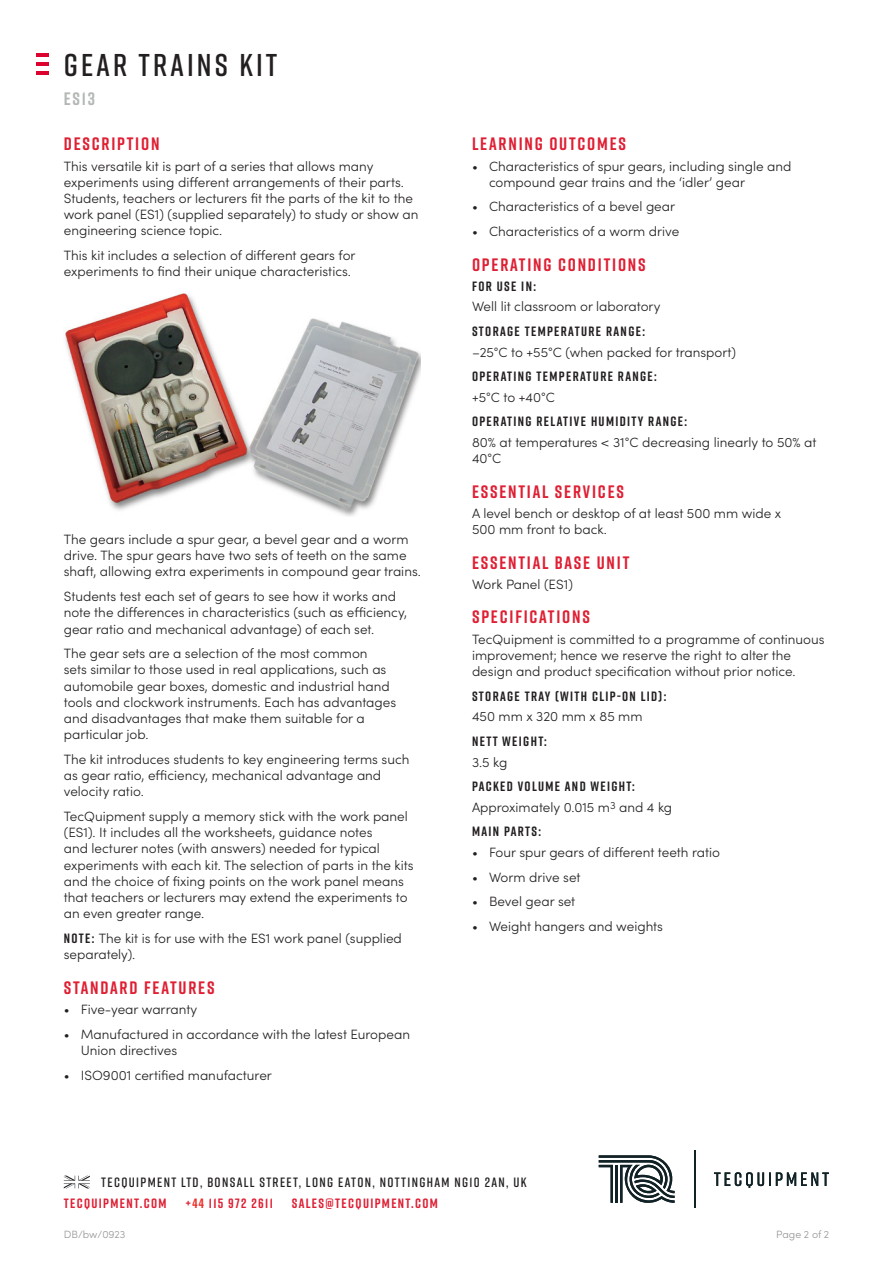
<style>
.page{position:relative;width:893px;height:1263px;background:#fff}
.page>*{position:absolute;margin:0;border:0;box-sizing:border-box;transform-origin:0 0}
.t1{font:600 31.5px "Rift";letter-spacing:.1em;color:#231f20}
.Main_heading{font:700 18px "Rift";letter-spacing:.1em;color:#df1f33}
.t2{font:700 18px "Rift";color:#b4b8b4}
.Body_text{font:300 13.5px/16.2px "Sofia Pro";color:#231f20}
.Bullet_points{font:300 13.5px/16.2px "Sofia Pro";color:#231f20}
.Sub_heading{font:700 13.5px "Rift";letter-spacing:.1em;color:#231f20}
.t3{font:600 13.5px "Rift";letter-spacing:.1em;color:#231f20}
.t4{font:700 13.5px "Rift";letter-spacing:.1em;color:#df1f33}
.t5{font:300 10.5px "Sofia Pro";color:#939598}
.s1{font-family:"Rift";font-weight:700}
.s2{color:#ee2d28}
</style>
<div class="page">
<svg style="left:599px;top:1155px;width:76px;height:48px"></svg>
<svg style="left:714px;top:1172px;width:115px;height:16px"></svg>
<hr style="left:694px;top:1150px;width:1px;height:58px;background:#112226">
<svg style="left:64px;top:1175px;width:26px;height:13px"></svg>
<hr style="left:36px;top:53px;width:13px;height:4px;background:#dd0330">
<hr style="left:36px;top:62px;width:13px;height:4px;background:#dd0330">
<hr style="left:36px;top:71px;width:13px;height:4px;background:#dd0330">
<img style="left:65px;top:293px;width:356px;height:223px">
<h1 class="t1" style="left:64px;top:42px;width:215px">GEAR TRAINS KIT</h1>
<h2 class="t2" style="left:64px;top:86px;width:33px">ES13</h2>
<p class="Main_heading" style="left:64px;top:131px;width:97px">DESCRIPTION</p>
<p class="Body_text" style="left:64px;top:157px;width:356px">This versatile kit is part of a series that allows many experiments using different arrangements of their parts.<br>Students, teachers or lecturers fit the parts of the kit to the work panel (ES1) (supplied separately) to study or show an engineering science topic.</p>
<p class="Body_text" style="left:64px;top:246px;width:293px">This kit includes a selection of different gears for experiments to find their unique characteristics.</p>
<p class="Body_text" style="left:64px;top:530px;width:359px">The gears include a spur gear, a bevel gear and a worm drive. The spur gears have two sets of teeth on the same shaft, allowing extra experiments in compound gear trains.</p>
<p class="Body_text" style="left:64px;top:587px;width:345px">Students test each set of gears to see how it works and note the differences in characteristics (such as efficiency, gear ratio and mechanical advantage) of each set.</p>
<p class="Body_text" style="left:64px;top:645px;width:334px">The gear sets are a selection of the most common<br>sets similar to those used in real applications, such as automobile gear boxes, domestic and industrial hand tools and clockwork instruments. Each has advantages and disadvantages that make them suitable for a particular job.</p>
<p class="Body_text" style="left:64px;top:750px;width:347px">The kit introduces students to key engineering terms such as gear ratio, efficiency, mechanical advantage and velocity ratio.</p>
<p class="Body_text" style="left:64px;top:807px;width:351px">TecQuipment supply a memory stick with the work panel (ES1). It includes all the worksheets, guidance notes<br>and lecturer notes (with answers) needed for typical experiments with each kit. The selection of parts in the kits and the choice of fixing points on the work panel means that teachers or lecturers may extend the experiments to an even greater range.</p>
<p class="Body_text" style="left:64px;top:929px;width:340px"><span class="s1">NOTE:</span> The kit is for use with the ES1 work panel (supplied separately).</p>
<p class="Main_heading" style="left:64px;top:974px;width:152px">STANDARD FEATURES</p>
<p class="Bullet_points" style="left:64px;top:1000px;width:135px">• Five-year warranty</p>
<p class="Bullet_points" style="left:81px;top:1025px;width:331px;text-indent:-17px">• Manufactured in accordance with the latest European<br>Union directives</p>
<p class="Bullet_points" style="left:64px;top:1066px;width:210px">• ISO9001 certified manufacturer</p>
<p class="Main_heading" style="left:472px;top:131px;width:155px">LEARNING OUTCOMES</p>
<p class="Bullet_points" style="left:489px;top:157px;width:304px;text-indent:-17px">• Characteristics of spur gears, including single and compound gear trains and the ‘idler’ gear</p>
<p class="Bullet_points" style="left:472px;top:198px;width:205px">• Characteristics of a bevel gear</p>
<p class="Bullet_points" style="left:472px;top:223px;width:209px">• Characteristics of a worm drive</p>
<p class="Main_heading" style="left:472px;top:251px;width:175px">OPERATING CONDITIONS</p>
<p class="Sub_heading" style="left:472px;top:277px;width:65px">FOR USE IN:</p>
<p class="Body_text" style="left:472px;top:298px;width:190px">Well lit classroom or laboratory</p>
<p class="Sub_heading" style="left:472px;top:322px;width:175px">STORAGE TEMPERATURE RANGE:</p>
<p class="Body_text" style="left:472px;top:343px;width:266px">–25°C to +55°C (when packed for transport)</p>
<p class="Sub_heading" style="left:472px;top:367px;width:186px">OPERATING TEMPERATURE RANGE:</p>
<p class="Body_text" style="left:472px;top:388px;width:84px">+5°C to +40°C</p>
<p class="Sub_heading" style="left:472px;top:412px;width:217px">OPERATING RELATIVE HUMIDITY RANGE:</p>
<p class="Body_text" style="left:472px;top:433px;width:346px">80% at temperatures &lt; 31°C decreasing linearly to 50% at<br>40°C</p>
<p class="Main_heading" style="left:472px;top:478px;width:153px">ESSENTIAL SERVICES</p>
<p class="Body_text" style="left:472px;top:504px;width:311px">A level bench or desktop of at least 500 mm wide x<br>500 mm front to back.</p>
<p class="Main_heading" style="left:472px;top:549px;width:159px">ESSENTIAL BASE UNIT</p>
<p class="Body_text" style="left:472px;top:575px;width:102px">Work Panel (ES1)</p>
<p class="Main_heading" style="left:472px;top:604px;width:119px">SPECIFICATIONS</p>
<p class="Body_text" style="left:472px;top:630px;width:354px">TecQuipment is committed to a programme of continuous improvement; hence we reserve the right to alter the design and product specification without prior notice.</p>
<p class="Sub_heading" style="left:472px;top:686px;width:196px">STORAGE TRAY (WITH CLIP-ON LID):</p>
<p class="Body_text" style="left:472px;top:708px;width:172px">450 mm x 320 mm x 85 mm</p>
<p class="Sub_heading" style="left:472px;top:732px;width:76px">NETT WEIGHT:</p>
<p class="Body_text" style="left:472px;top:753px;width:37px">3.5 kg</p>
<p class="Sub_heading" style="left:472px;top:777px;width:164px">PACKED VOLUME AND WEIGHT:</p>
<p class="Body_text" style="left:472px;top:798px;width:202px">Approximately 0.015 m<sup>3</sup> and 4 kg</p>
<p class="Sub_heading" style="left:472px;top:822px;width:71px">MAIN PARTS:</p>
<p class="Bullet_points" style="left:472px;top:843px;width:250px">• Four spur gears of different teeth ratio</p>
<p class="Bullet_points" style="left:472px;top:868px;width:110px">• Worm drive set</p>
<p class="Bullet_points" style="left:472px;top:893px;width:105px">• Bevel gear set</p>
<p class="Bullet_points" style="left:472px;top:917px;width:193px">• Weight hangers and weights</p>
<p class="t3" style="left:101px;top:1172px;width:427px">TECQUIPMENT LTD, BONSALL STREET, LONG EATON, NOTTINGHAM NG10 2AN, UK</p>
<p class="t4" style="left:64px;top:1193px;width:104px">TECQUIPMENT.COM</p>
<p class="t4" style="left:185px;top:1193px;width:89px">+<span class="s2">44</span> 115 972 2611</p>
<p class="t4" style="left:292px;top:1193px;width:148px">SALES@TECQUIPMENT.COM</p>
<p class="t5" style="left:64px;top:1227px;width:63px">DB/bw/0923</p>
<p class="t5" style="left:776px;top:1227px;width:54px">Page 2 of 2</p>
</div>
